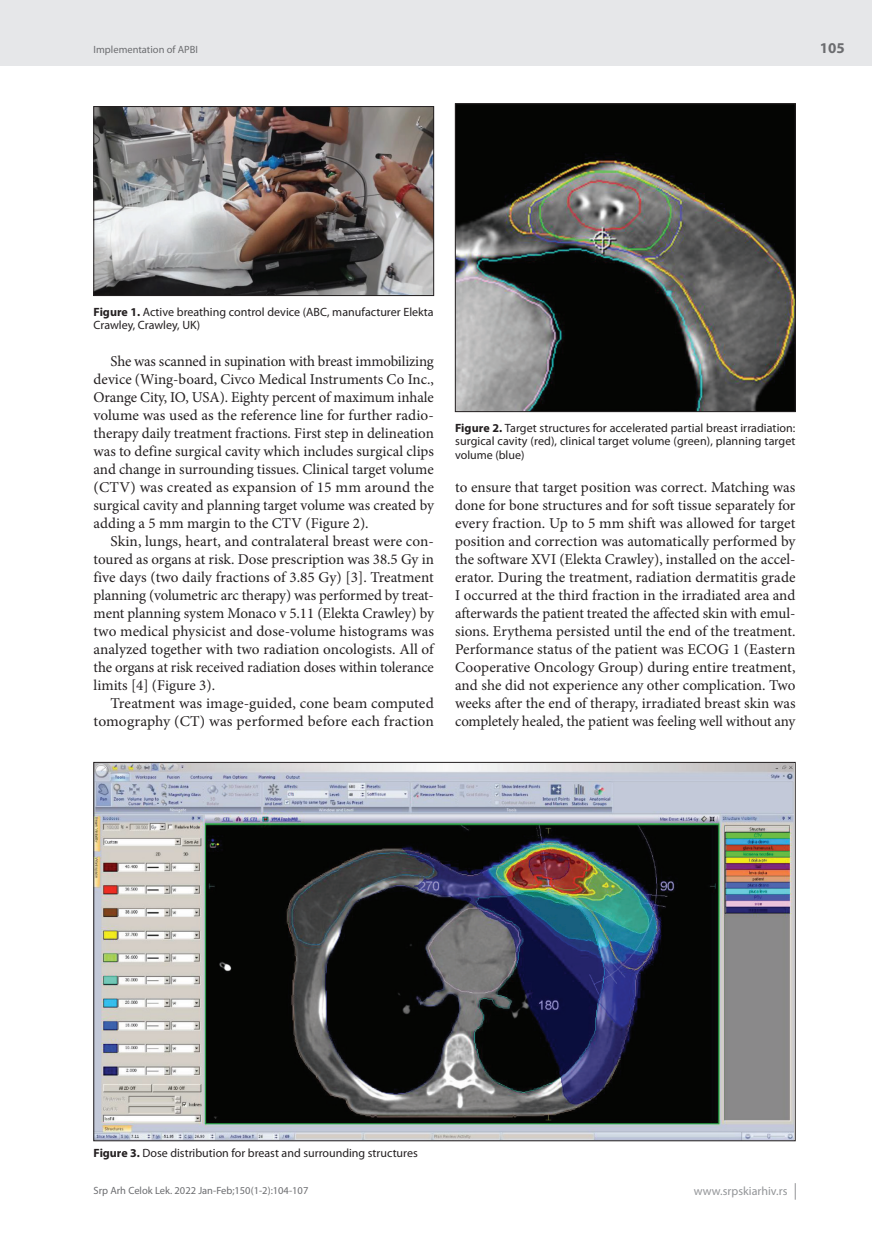
<style>
.page{position:relative;width:872px;height:1234px;background:#fff}
.page>*{position:absolute;margin:0;border:0;box-sizing:border-box;transform-origin:0 0}
.t1{font:15px/18px "Minion Pro";letter-spacing:-.005em;color:#231f20;text-align:justify}
.t2{font:700 15px "Myriad Pro";color:#6c6d70}
.t3{font:12px/13.5px "Myriad Pro";color:#231f20}
.t4{font:12px "Myriad Pro";color:#939598}
.t5{font:10.5px "Myriad Pro";color:#6c6d70}
.s1{font-weight:700}
</style>
<div class="page">
<div style="left:0;top:0;width:872px;height:66px;background:#e6e7e9"></div>
<svg style="left:795px;top:1183px;width:1px;height:16px"></svg>
<img style="left:96px;top:108px;width:336px;height:186px">
<div style="left:94px;top:106px;width:340px;height:190px;border:1px solid #231f20"></div>
<img style="left:457px;top:106px;width:336px;height:304px">
<div style="left:455px;top:104px;width:340px;height:308px;border:1px solid #231f20"></div>
<img style="left:96px;top:764px;width:697px;height:374px">
<p class="t5" style="left:94px;top:43px;width:106px">Implementation of APBI</p>
<p class="t2" style="left:820px;top:38px;width:26px">105</p>
<p class="t3" style="left:94px;top:304px;width:342px"><span class="s1">Figure 1.</span> Active breathing control device (ABC, manufacturer Elekta<br>Crawley, Crawley, UK)</p>
<p class="t1" style="left:94px;top:352px;width:342px;text-indent:17px">She was scanned in supination with breast immobilizing device (Wing-board, Civco Medical Instruments Co Inc., Orange City, IO, USA). Eighty percent of maximum inhale volume was used as the reference line for further radio&shy;therapy daily treatment fractions. First step in delineation was to define surgical cavity which includes surgical clips and change in surrounding tissues. Clinical target volume (CTV) was created as expansion of 15 mm around the surgical cavity and planning target volume was created by adding a 5 mm margin to the CTV (Figure 2).</p>
<p class="t1" style="left:94px;top:532px;width:342px;text-indent:17px">Skin, lungs, heart, and contralateral breast were con&shy;toured as organs at risk. Dose prescription was 38.5 Gy in five days (two daily fractions of 3.85 Gy) [3]. Treatment planning (volumetric arc therapy) was performed by treat&shy;ment planning system Monaco v 5.11 (Elekta Crawley) by two medical physicist and dose-volume histograms was analyzed together with two radiation oncologists. All of the organs at risk received radiation doses within tolerance limits [4] (Figure 3).</p>
<p class="t1" style="left:94px;top:694px;width:342px;text-align:right">Treatment was image-guided, cone beam computed tomography (CT) was performed before each fraction</p>
<p class="t3" style="left:455px;top:420px;width:342px;text-align:justify"><span class="s1">Figure 2.</span> Target structures for accelerated partial breast irradiation: surgical cavity (red), clinical target volume (green), planning target volume (blue)</p>
<p class="t1" style="left:455px;top:478px;width:342px">to ensure that target position was correct. Matching was done for bone structures and for soft tissue separately for every fraction. Up to 5 mm shift was allowed for target position and correction was automatically performed by the software XVI (Elekta Crawley), installed on the accel&shy;erator. During the treatment, radiation dermatitis grade I occurred at the third fraction in the irradiated area and afterwards the patient treated the affected skin with emul&shy;sions. Erythema persisted until the end of the treatment.<br>Performance status of the patient was ECOG 1 (Eastern Cooperative Oncology Group) during entire treatment, and she did not experience any other complication. Two weeks after the end of therapy, irradiated breast skin was completely healed, the patient was feeling well without any</p>
<p class="t3" style="left:94px;top:1145px;width:326px"><span class="s1">Figure 3.</span> Dose distribution for breast and surrounding structures</p>
<p class="t5" style="left:94px;top:1184px;width:216px">Srp Arh Celok Lek. 2022 Jan-Feb;150(1-2):104-107</p>
<p class="t4" style="left:694px;top:1183px;width:95px">www.srpskiarhiv.rs</p>
</div>
